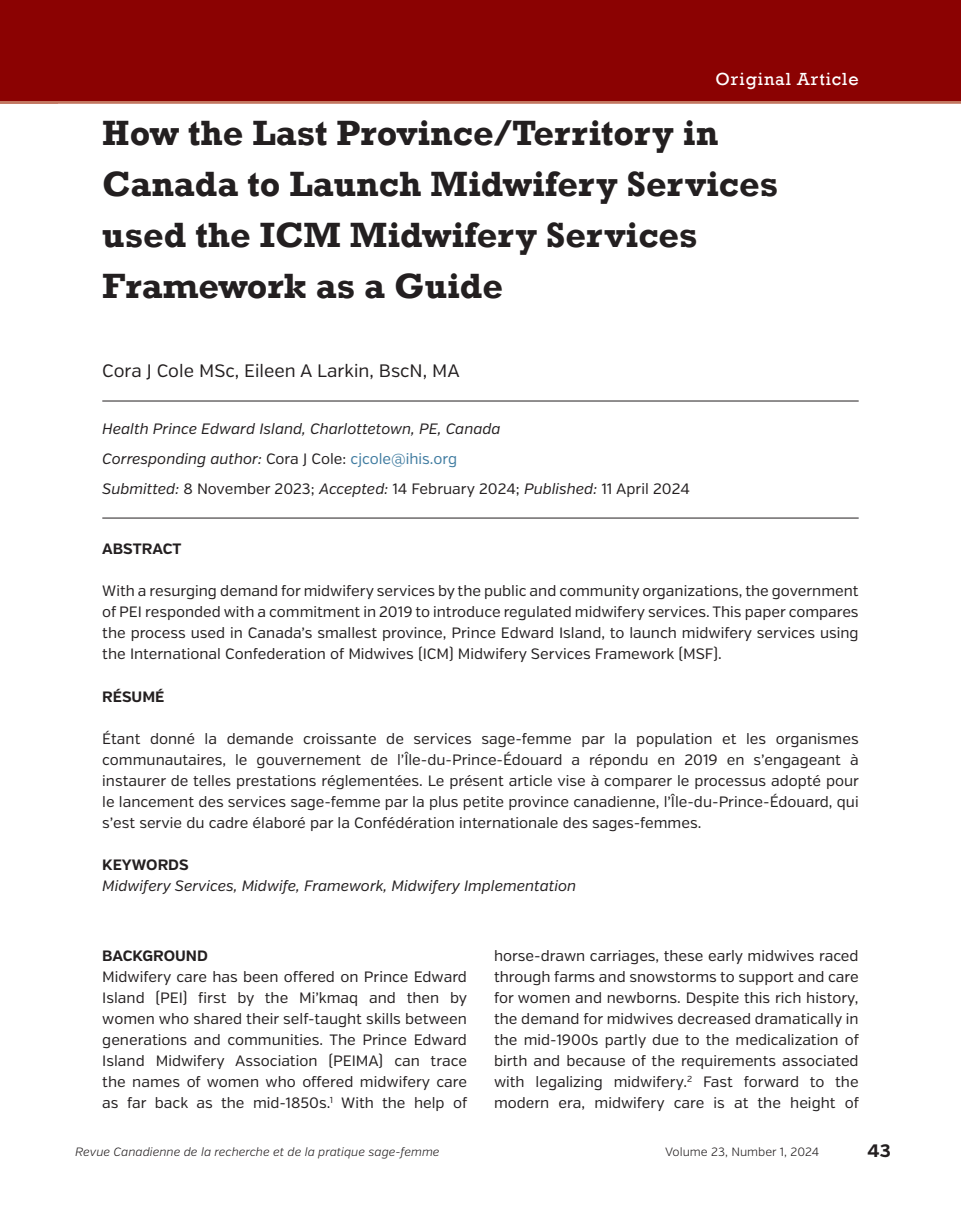
<style>
.page{position:relative;width:961px;height:1231px;background:#fff}
.page>*{position:absolute;margin:0;border:0;box-sizing:border-box;transform-origin:0 0}
.t1{font:700 36px/51px "Rockwell";color:#231f20}
.t2{font:18px "Verb";color:#231f20}
.t3{font:18px "Rockwell";letter-spacing:.05em;color:#fff}
.t4{font:700 18px "Verb";color:#231f20}
.t5{font:15px/21px "Verb";color:#231f20;text-align:justify}
.t6{font:italic 15px/30px "Verb";color:#231f20}
.t7{font:700 15px "Verb";color:#231f20}
.t8{font:italic 300 12px "Verb";color:#231f20}
.t9{font:300 12px "Verb";color:#231f20}
.s1{font-style:normal}
.s2{font-style:normal;color:#3f7ba0}
</style>
<div class="page">
<hr style="left:0;top:101px;width:961px;height:3px;background:#c27660">
<div style="left:0;top:0;width:961px;height:101px;background:#8b0202"></div>
<hr style="left:102px;top:400px;width:756px;height:1px;background:#231f20">
<hr style="left:102px;top:517px;width:756px;height:1px;background:#231f20">
<p class="t3" style="left:715px;top:68px;width:145px">Original Article</p>
<h1 class="t1" style="left:102px;top:107px;width:677px">How the Last Province/Territory in<br>Canada to Launch Midwifery Services used the ICM Midwifery Services<br>Framework as a Guide</h1>
<p class="t2" style="left:102px;top:360px;width:359px">Cora J Cole MSc, Eileen A Larkin, BscN, MA</p>
<p class="t6" style="left:102px;top:414px;width:589px">Health Prince Edward Island, Charlottetown, PE, Canada<br>Corresponding author: <span class="s1">Cora J Cole:</span> <span class="s2">cjcole@ihis.org<br></span>Submitted: <span class="s1">8 November 2023;</span> Accepted: <span class="s1">14 February 2024;</span> Published: <span class="s1">11 April 2024</span></p>
<p class="t7" style="left:102px;top:540px;width:81px">ABSTRACT</p>
<p class="t5" style="left:102px;top:581px;width:757px">With a resurging demand for midwifery services by the public and community organizations, the government of PEI responded with a commitment in 2019 to introduce regulated midwifery services. This paper compares the process used in Canada’s smallest province, Prince Edward Island, to launch midwifery services using the International Confederation of Midwives (ICM) Midwifery Services Framework (MSF).</p>
<p class="t7" style="left:102px;top:687px;width:64px">RÉSUMÉ</p>
<p class="t5" style="left:102px;top:728px;width:758px">Étant donné la demande croissante de services sage-femme par la population et les organismes communautaires, le gouvernement de l’Île-du-Prince-Édouard a répondu en 2019 en s’engageant à instaurer de telles prestations réglementées. Le présent article vise à comparer le processus adopté pour le lancement des services sage-femme par la plus petite province canadienne, l’Île-du-Prince-Édouard, qui s’est servie du cadre élaboré par la Confédération internationale des sages-femmes.</p>
<p class="t7" style="left:102px;top:855px;width:88px">KEYWORDS</p>
<p class="t6" style="left:102px;top:870px;width:475px">Midwifery Services, Midwife, Framework, Midwifery Implementation</p>
<p class="t7" style="left:102px;top:946px;width:107px">BACKGROUND</p>
<p class="t5" style="left:102px;top:966px;width:366px">Midwifery care has been offered on Prince Edward Island (PEI) first by the Mi’kmaq and then by women who shared their self-taught skills between generations and communities. The Prince Edward Island Midwifery Association (PEIMA) can trace the names of women who offered midwifery care as far back as the mid-1850s.<sup>1</sup> With the help of</p>
<p class="t5" style="left:494px;top:945px;width:366px">horse-drawn carriages, these early midwives raced through farms and snowstorms to support and care for women and newborns. Despite this rich history, the demand for midwives decreased dramatically in the mid-1900s partly due to the medicalization of birth and because of the requirements associated with legalizing midwifery.<sup>2</sup> Fast forward to the modern era, midwifery care is at the height of</p>
<p class="t8" style="left:75px;top:1144px;width:366px">Revue Canadienne de la recherche et de la pratique sage-femme</p>
<p class="t9" style="left:665px;top:1144px;width:156px">Volume 23, Number 1, 2024</p>
<p class="t4" style="left:867px;top:1139px;width:25px">43</p>
</div>
